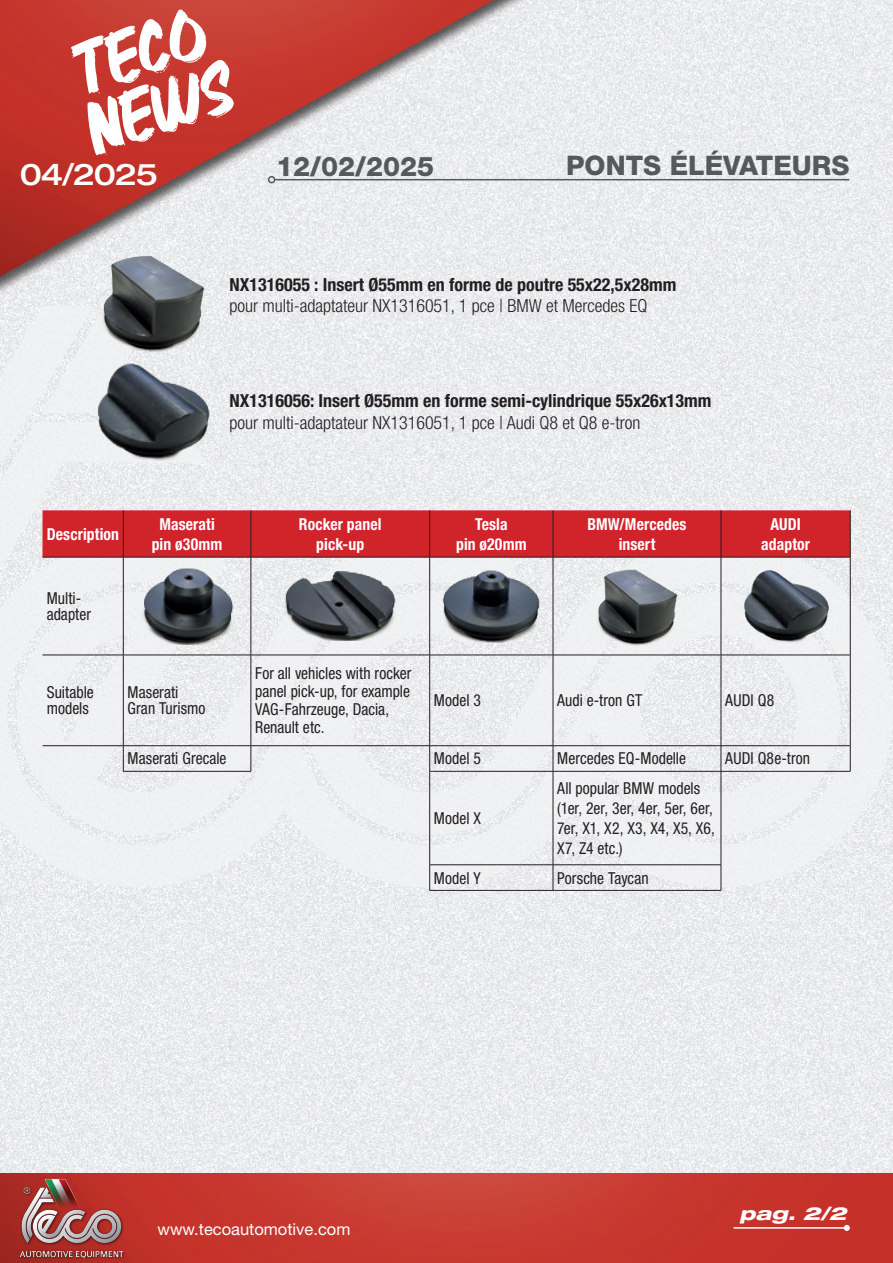
<style>
.page{position:relative;width:893px;height:1263px;background:#fff}
.page>*{position:absolute;margin:0;border:0;box-sizing:border-box;transform-origin:0 0}
.t1{font:500 expanded 30px "Helvetica Neue LT Std";letter-spacing:-.04em;color:#fff}
.t2{font:800 27px "Helvetica Neue LT Std";color:#57585a}
.t3{font:700 condensed 18px "Helvetica Neue LT Std";color:#231f20}
.t4{font:300 condensed 18px "Helvetica Neue LT Std";color:#231f20}
.t5{font:italic 800 expanded 18px "Helvetica Neue LT Std";color:#fff;scale:1.09 1}
.t6{font:condensed 16.5px/16.5px "Helvetica Neue LT Std";letter-spacing:.005em;color:#231f20;scale:.95 1}
.t7{font:700 condensed 16.5px/19.8px "Helvetica Neue LT Std";letter-spacing:.005em;color:#fff;text-align:center;scale:.95 1}
.t8{font:16.5px "Helvetica Neue LT Std";color:#fff}
</style>
<div class="page">
<img style="left:0;top:888px;width:893px;height:285px">
<svg style="left:0;top:415px;width:893px;height:473px;fill:#eeeff0"></svg>
<img style="left:0;top:1173px;width:893px;height:90px">
<img style="left:18px;top:1176px;width:155px;height:83px">
<hr style="left:733px;top:1227px;width:114px;height:2px;background:#fff">
<svg style="left:844px;top:1225px;width:6px;height:6px"></svg>
<div style="left:0;top:0;width:893px;height:415px;background:#231f20;opacity:.75"></div>
<img style="left:0;top:0;width:893px;height:401px">
<hr style="left:275px;top:179px;width:574px;height:1px;background:#57585a">
<div style="left:268px;top:176px;width:7px;height:7px;border:2px solid #57585a;border-radius:50%"></div>
<svg style="left:70px;top:9px;width:164px;height:146px"></svg>
<img style="left:97px;top:251px;width:111px;height:102px">
<img style="left:91px;top:363px;width:123px;height:97px">
<div style="left:43px;top:510px;width:807px;height:47px;background:#d1232a"></div>
<hr style="left:123px;top:510px;width:1px;height:47px;background:#231f20">
<hr style="left:251px;top:510px;width:1px;height:47px;background:#231f20">
<hr style="left:429px;top:510px;width:1px;height:47px;background:#231f20">
<hr style="left:553px;top:510px;width:1px;height:47px;background:#231f20">
<hr style="left:721px;top:510px;width:1px;height:47px;background:#231f20">
<hr style="left:850px;top:510px;width:1px;height:47px;background:#231f20">
<hr style="left:123px;top:557px;width:1px;height:98px;background:#231f20">
<hr style="left:251px;top:557px;width:1px;height:98px;background:#231f20">
<hr style="left:429px;top:557px;width:1px;height:98px;background:#231f20">
<hr style="left:553px;top:557px;width:1px;height:98px;background:#231f20">
<hr style="left:721px;top:557px;width:1px;height:98px;background:#231f20">
<hr style="left:850px;top:557px;width:1px;height:98px;background:#231f20">
<hr style="left:43px;top:655px;width:80px;height:1px;background:#231f20">
<hr style="left:123px;top:655px;width:128px;height:1px;background:#231f20">
<hr style="left:123px;top:655px;width:1px;height:90px;background:#231f20">
<hr style="left:251px;top:655px;width:179px;height:1px;background:#231f20">
<hr style="left:251px;top:655px;width:1px;height:90px;background:#231f20">
<hr style="left:430px;top:655px;width:123px;height:1px;background:#231f20">
<hr style="left:429px;top:655px;width:1px;height:90px;background:#231f20">
<hr style="left:553px;top:655px;width:168px;height:1px;background:#231f20">
<hr style="left:553px;top:655px;width:1px;height:90px;background:#231f20">
<hr style="left:721px;top:655px;width:129px;height:1px;background:#231f20">
<hr style="left:721px;top:655px;width:1px;height:90px;background:#231f20">
<hr style="left:850px;top:655px;width:1px;height:90px;background:#231f20">
<hr style="left:43px;top:745px;width:80px;height:1px;background:#231f20">
<hr style="left:123px;top:745px;width:128px;height:1px;background:#231f20">
<svg style="left:123px;top:746px;width:1px;height:25px"></svg>
<hr style="left:251px;top:745px;width:179px;height:1px;background:#231f20">
<svg style="left:251px;top:746px;width:1px;height:25px"></svg>
<hr style="left:430px;top:745px;width:123px;height:1px;background:#231f20">
<svg style="left:429px;top:746px;width:1px;height:25px"></svg>
<hr style="left:553px;top:745px;width:168px;height:1px;background:#231f20">
<svg style="left:553px;top:746px;width:1px;height:25px"></svg>
<hr style="left:721px;top:745px;width:129px;height:1px;background:#231f20">
<svg style="left:721px;top:746px;width:1px;height:25px"></svg>
<svg style="left:850px;top:746px;width:1px;height:25px"></svg>
<hr style="left:123px;top:771px;width:128px;height:1px;background:#231f20">
<hr style="left:429px;top:771px;width:124px;height:1px;background:#231f20">
<hr style="left:429px;top:771px;width:1px;height:93px;background:#231f20">
<hr style="left:553px;top:771px;width:168px;height:1px;background:#231f20">
<hr style="left:553px;top:771px;width:1px;height:93px;background:#231f20">
<hr style="left:721px;top:771px;width:129px;height:1px;background:#231f20">
<hr style="left:721px;top:771px;width:1px;height:93px;background:#231f20">
<hr style="left:429px;top:864px;width:124px;height:1px;background:#231f20">
<svg style="left:429px;top:865px;width:1px;height:25px"></svg>
<hr style="left:553px;top:864px;width:168px;height:1px;background:#231f20">
<svg style="left:553px;top:865px;width:1px;height:25px"></svg>
<svg style="left:721px;top:865px;width:1px;height:25px"></svg>
<hr style="left:429px;top:890px;width:124px;height:1px;background:#231f20">
<hr style="left:553px;top:890px;width:168px;height:1px;background:#231f20">
<hr style="left:43px;top:557px;width:80px;height:1px;background:#231f20">
<hr style="left:123px;top:557px;width:128px;height:1px;background:#231f20">
<hr style="left:251px;top:557px;width:179px;height:1px;background:#231f20">
<hr style="left:430px;top:557px;width:123px;height:1px;background:#231f20">
<hr style="left:553px;top:557px;width:168px;height:1px;background:#231f20">
<hr style="left:721px;top:557px;width:129px;height:1px;background:#231f20">
<img style="left:139px;top:568px;width:96px;height:76px">
<img style="left:283px;top:572px;width:115px;height:68px">
<img style="left:440px;top:570px;width:103px;height:72px">
<img style="left:593px;top:566px;width:88px;height:80px">
<img style="left:739px;top:569px;width:93px;height:74px">
<h1 class="t1" style="left:20px;top:155px;width:140px">04/2025</h1>
<h2 class="t2" style="left:276px;top:150px;width:160px">12/02/2025</h2>
<h2 class="t2" style="left:566px;top:149px;width:285px">PONTS ÉLÉVATEURS</h2>
<p class="t3" style="left:229px;top:274px;width:448px">NX1316055 : Insert Ø55mm en forme de poutre 55x22,5x28mm</p>
<p class="t4" style="left:229px;top:296px;width:419px">pour multi-adaptateur NX1316051, 1 pce | BMW et Mercedes EQ</p>
<p class="t3" style="left:229px;top:390px;width:484px">NX1316056: Insert Ø55mm en forme semi-cylindrique 55x26x13mm</p>
<p class="t4" style="left:229px;top:412px;width:412px">pour multi-adaptateur NX1316051, 1 pce | Audi Q8 et Q8 e-tron</p>
<p class="t7" style="left:47px;top:524px;width:78px">Description</p>
<p class="t7" style="left:152px;top:514px;width:76px">Maserati pin ø30mm</p>
<p class="t7" style="left:299px;top:514px;width:88px">Rocker panel pick-up</p>
<p class="t7" style="left:456px;top:514px;width:76px">Tesla<br>pin ø20mm</p>
<p class="t7" style="left:587px;top:514px;width:106px">BMW/Mercedes insert</p>
<p class="t7" style="left:761px;top:514px;width:53px">AUDI adaptor</p>
<p class="t6" style="left:47px;top:589px;width:48px">Multi&shy;adapter</p>
<p class="t6" style="left:47px;top:684px;width:51px">Suitable models</p>
<p class="t6" style="left:128px;top:684px;width:83px">Maserati<br>Gran Turismo</p>
<p class="t6" style="left:255px;top:664px;width:166px;line-height:18px">For all vehicles with rocker panel pick-up, for example<br>VAG-Fahrzeuge, Dacia,<br>Renault etc.</p>
<p class="t6" style="left:434px;top:692px;width:51px">Model 3</p>
<p class="t6" style="left:557px;top:692px;width:91px">Audi e-tron GT</p>
<p class="t6" style="left:725px;top:692px;width:53px">AUDI Q8</p>
<p class="t6" style="left:128px;top:750px;width:106px">Maserati Grecale</p>
<p class="t6" style="left:434px;top:750px;width:51px">Model 5</p>
<p class="t6" style="left:557px;top:750px;width:137px">Mercedes EQ-Modelle</p>
<p class="t6" style="left:725px;top:750px;width:91px">AUDI Q8e-tron</p>
<p class="t6" style="left:434px;top:810px;width:51px">Model X</p>
<p class="t6" style="left:557px;top:778px;width:167px;line-height:19.8px">All popular BMW models (1er, 2er, 3er, 4er, 5er, 6er,<br>7er, X1, X2, X3, X4, X5, X6,<br>X7, Z4 etc.)</p>
<p class="t6" style="left:434px;top:869px;width:51px">Model Y</p>
<p class="t6" style="left:557px;top:869px;width:98px">Porsche Taycan</p>
<p class="t8" style="left:158px;top:1219px;width:194px">www.tecoautomotive.com</p>
<p class="t5" style="left:740px;top:1202px;width:100px">pag. 2/2</p>
</div>
